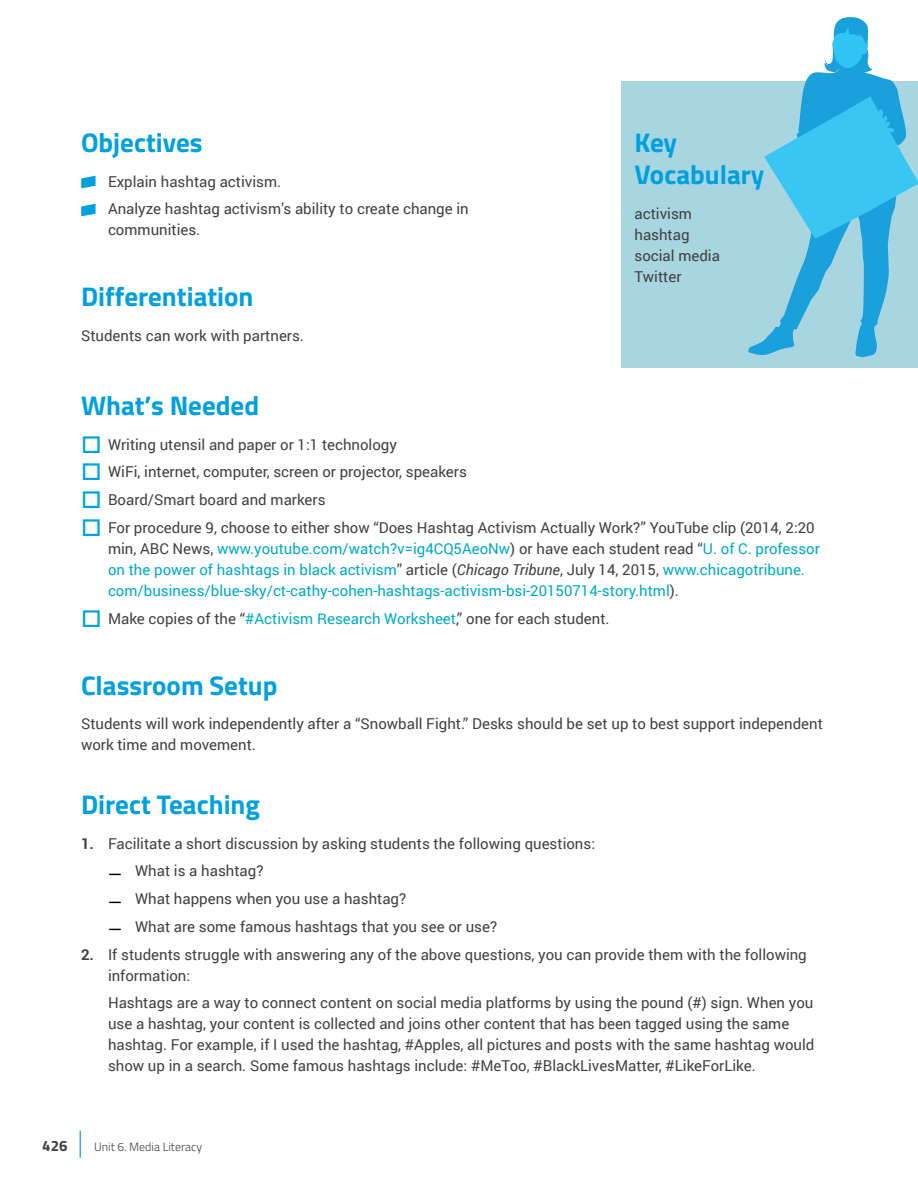
<style>
.page{position:relative;width:918px;height:1188px;background:#fff}
.page>*{position:absolute;margin:0;border:0;box-sizing:border-box;transform-origin:0 0}
.t1{font:700 27px/32.4px "Titillium Web";color:#00a0df}
.t2{font:15px/21px "Roboto";color:#414042}
.t3{font:15px/21px "Roboto";color:#00abc8}
.t4{font:700 15px "Titillium";color:#414042}
.t5{font:300 12px "Titillium";color:#414042}
.s1{font-family:"ADL Bridge";font-size:27px;color:#00a0df}
.s2{color:#414042}
.s3{font-style:italic;color:#414042}
.s4{color:#00abc8}
.s5{font-weight:700}
.s6{font-family:"Roboto Slab";font-size:18px;color:#000}
</style>
<div class="page">
<div style="left:621px;top:81px;width:297px;height:286px;background:#a7d6e1"></div>
<svg style="left:80px;top:1131px;width:1px;height:27px"></svg>
<svg style="left:748px;top:69px;width:151px;height:288px"></svg>
<svg style="left:824px;top:17px;width:48px;height:57px"></svg>
<svg style="left:764px;top:96px;width:154px;height:143px"></svg>
<h1 class="t1" style="left:81px;top:125px;width:123px">Objectives</h1>
<p class="t2" style="left:81px;top:170px;width:202px"><span class="s1">•</span> Explain hashtag activism.</p>
<p class="t2" style="left:108px;top:198px;width:362px;text-indent:-27px"><span class="s1">•</span> Analyze hashtag activism’s ability to create change in communities.</p>
<h1 class="t1" style="left:81px;top:279px;width:174px">Differentiation</h1>
<p class="t2" style="left:81px;top:324px;width:224px">Students can work with partners.</p>
<h1 class="t1" style="left:634px;top:125px;width:131px">Key<br>Vocabulary</h1>
<p class="t2" style="left:634px;top:203px;width:87px">activism hashtag social media<br>Twitter</p>
<h1 class="t1" style="left:81px;top:388px;width:180px">What’s Needed</h1>
<p class="t2" style="left:108px;top:430px;width:708px;line-height:27.8px">Writing utensil and paper or 1:1 technology<br>WiFi, internet, computer, screen or projector, speakers<br>Board/Smart board and markers<br>For procedure 9, choose to either show “Does Hashtag Activism Actually Work?” YouTube clip (2014, 2:20</p>
<p class="t3" style="left:108px;top:537px;width:713px"><span class="s2">min, ABC News,</span> www.youtube.com/watch?v=ig4CQ5AeoNw<span class="s2">) or have each student read “</span>U. of C. professor on the power of hashtags in black activism<span class="s2">” article (</span><span class="s3">Chicago Tribune</span><span class="s2">, July 14, 2015,</span> www.chicagotribune. com/business/blue-sky/ct-cathy-cohen-hashtags-activism-bsi-20150714-story.html<span class="s2">).</span></p>
<p class="t2" style="left:108px;top:607px;width:503px">Make copies of the “<span class="s4">#Activism Research Worksheet</span>,” one for each student.</p>
<h1 class="t1" style="left:81px;top:667px;width:198px">Classroom Setup</h1>
<p class="t2" style="left:81px;top:713px;width:743px">Students will work independently after a “Snowball Fight.” Desks should be set up to best support independent work time and movement.</p>
<h1 class="t1" style="left:81px;top:787px;width:181px">Direct Teaching</h1>
<p class="t2" style="left:81px;top:832px;width:516px"><span class="s5">1.</span> Facilitate a short discussion by asking students the following questions:</p>
<p class="t2" style="left:108px;top:860px;width:157px"><span class="s6">—</span> What is a hashtag?</p>
<p class="t2" style="left:108px;top:888px;width:300px"><span class="s6">—</span> What happens when you use a hashtag?</p>
<p class="t2" style="left:108px;top:916px;width:391px"><span class="s6">—</span> What are some famous hashtags that you see or use?</p>
<p class="t2" style="left:108px;top:943px;width:700px;text-indent:-27px"><span class="s5">2.</span> If students struggle with answering any of the above questions, you can provide them with the following information:</p>
<p class="t2" style="left:108px;top:992px;width:708px">Hashtags are a way to connect content on social media platforms by using the pound (#) sign. When you use a hashtag, your content is collected and joins other content that has been tagged using the same hashtag. For example, if I used the hashtag, #Apples, all pictures and posts with the same hashtag would show up in a search. Some famous hashtags include: #MeToo, #BlackLivesMatter, #LikeForLike.</p>
<p class="t4" style="left:42px;top:1135px;width:27px">426</p>
<p class="t5" style="left:94px;top:1138px;width:110px">Unit 6. Media Literacy</p>
</div>
